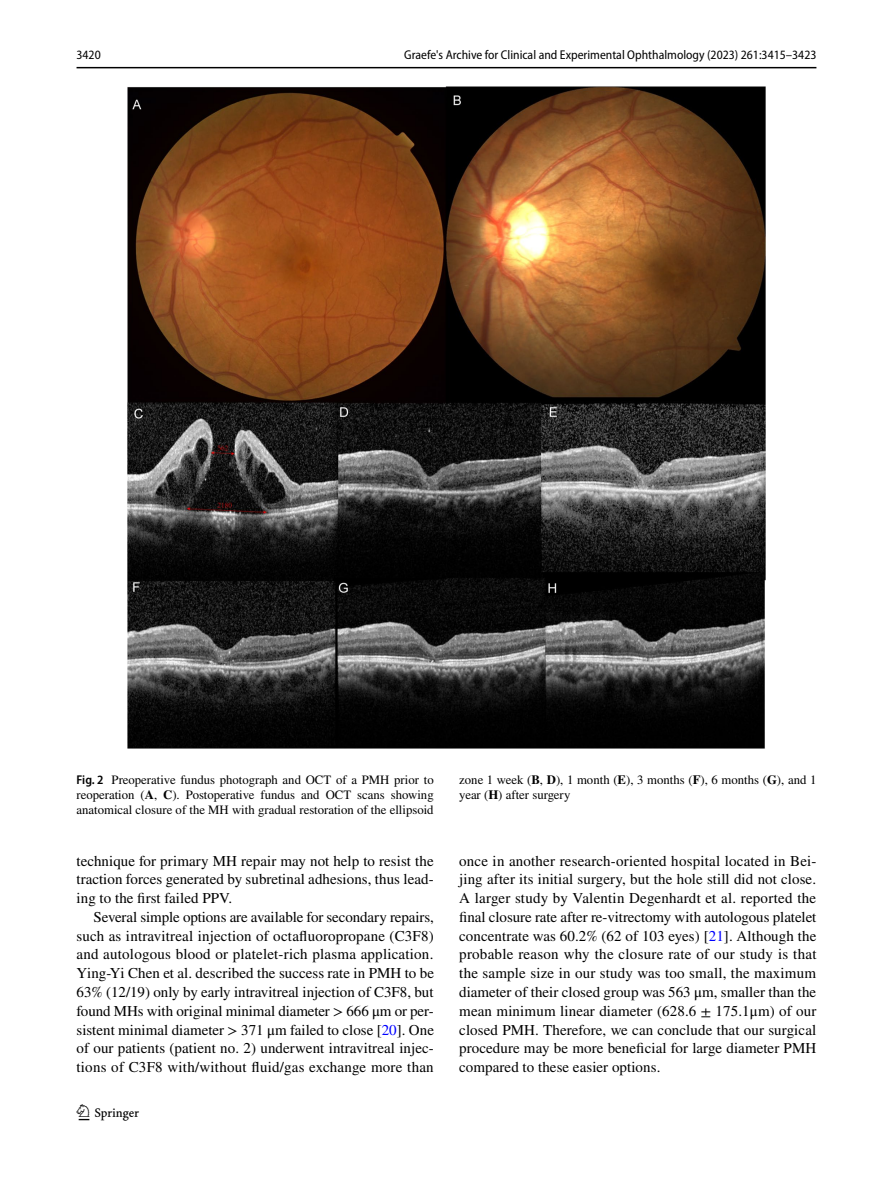
<style>
.page{position:relative;width:893px;height:1187px;background:#fff}
.page>*{position:absolute;margin:0;border:0;box-sizing:border-box;transform-origin:0 0}
.t1{font:22.5px "Springnew Regular 2";color:#000}
.t2{font:15px/18.8px "STIX";letter-spacing:.005em;color:#000;text-align:justify}
.t3{font:12.75px/15px "STIX";color:#000;text-align:justify}
.t4{font:semi-condensed 12.75px "Myriad Pro";color:#000}
.s1{font-family:"Myriad Pro";font-weight:600;font-stretch:semi-condensed}
.s2{font-weight:700}
.s3{color:#00f}
</style>
<div class="page">
<hr style="left:77px;top:67px;width:739px;height:1px;background:#000">
<img style="left:128px;top:87px;width:637px;height:661px">
<p class="t4" style="left:77px;top:48px;width:26px">3420</p>
<p class="t4" style="left:404px;top:48px;width:414px">Graefe's Archive for Clinical and Experimental Ophthalmology (2023) 261:3415–3423</p>
<p class="t3" style="left:77px;top:772px;width:359px"><span class="s1">Fig. 2</span> Preoperative fundus photograph and OCT of a PMH prior to reoperation (<span class="s2">A</span>, <span class="s2">C</span>). Postoperative fundus and OCT scans showing anatomical closure of the MH with gradual restoration of the ellipsoid</p>
<p class="t3" style="left:459px;top:772px;width:359px">zone 1 week (<span class="s2">B</span>, <span class="s2">D</span>), 1 month (<span class="s2">E</span>), 3 months (<span class="s2">F</span>), 6 months (<span class="s2">G</span>), and 1 year (<span class="s2">H</span>) after surgery</p>
<p class="t2" style="left:77px;top:852px;width:359px">technique for primary MH repair may not help to resist the traction forces generated by subretinal adhesions, thus lead&shy;ing to the first failed PPV.</p>
<p class="t2" style="left:77px;top:908px;width:359px;text-indent:17px">Several simple options are available for secondary repairs, such as intravitreal injection of octafluoropropane (C3F8) and autologous blood or platelet-rich plasma application.<br>Ying-Yi Chen et al. described the success rate in PMH to be 63% (12/19) only by early intravitreal injection of C3F8, but found MHs with original minimal diameter &gt; 666 μm or per&shy;sistent minimal diameter &gt; 371 μm failed to close [<span class="s3">20</span>]. One of our patients (patient no. 2) underwent intravitreal injec&shy;tions of C3F8 with/without fluid/gas exchange more than</p>
<h1 class="t1" style="left:79px;top:1104px;width:62px">1 3</h1>
<p class="t2" style="left:459px;top:852px;width:359px">once in another research-oriented hospital located in Bei&shy;jing after its initial surgery, but the hole still did not close.<br>A larger study by Valentin Degenhardt et al. reported the final closure rate after re-vitrectomy with autologous platelet concentrate was 60.2% (62 of 103 eyes) [<span class="s3">21</span>]. Although the probable reason why the closure rate of our study is that the sample size in our study was too small, the maximum diameter of their closed group was 563 μm, smaller than the mean minimum linear diameter (628.6 ± 175.1μm) of our closed PMH. Therefore, we can conclude that our surgical procedure may be more beneficial for large diameter PMH compared to these easier options.</p>
</div>
